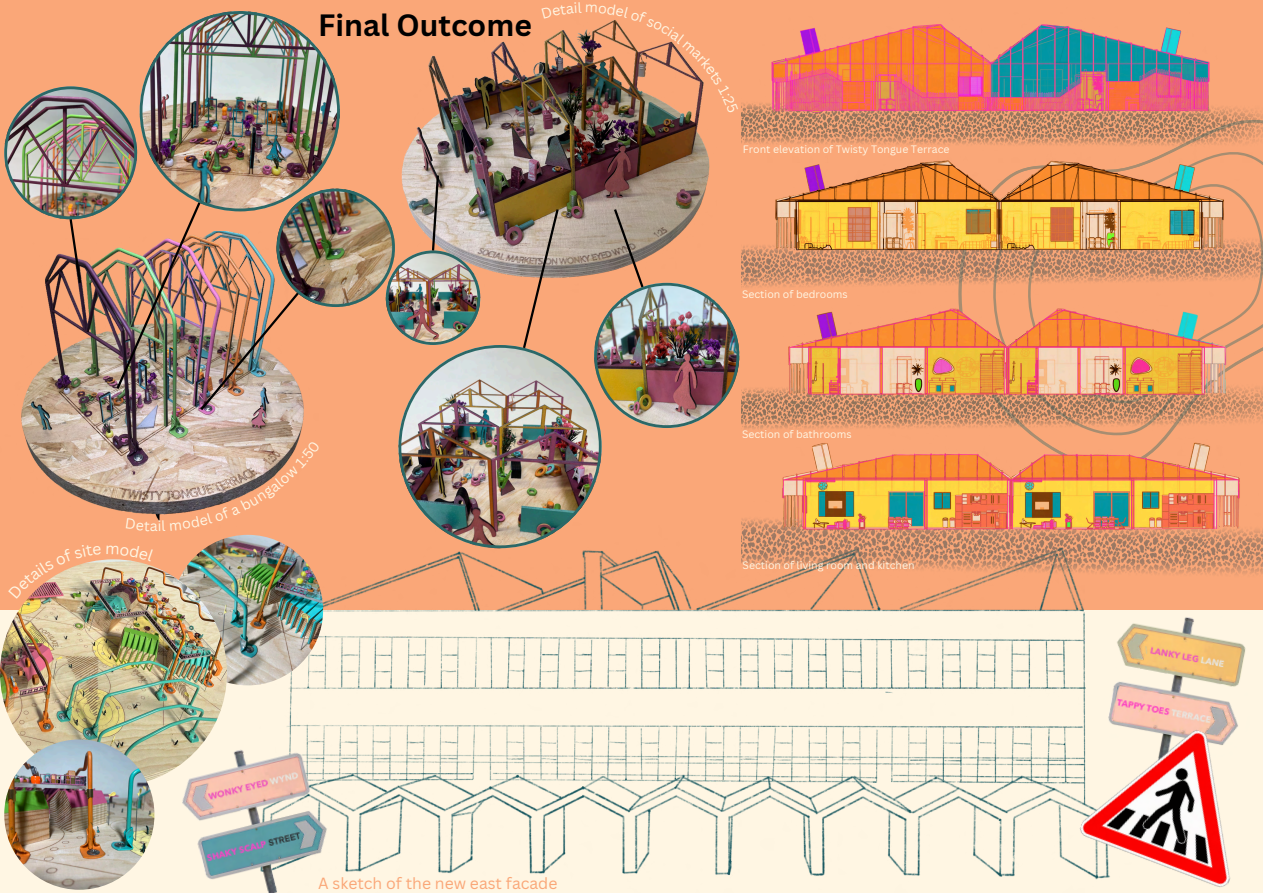
<style>
.page{position:relative;width:1263px;height:893px;background:#fff}
.page>*{position:absolute;margin:0;border:0;box-sizing:border-box;transform-origin:0 0}
.t1{font:700 30px "Canva Sans";color:#000}
.t2{font:15.75px "Canva Sans";color:#faa778}
.t3{font:10.5px "Canva Sans";color:#fff6e3}
</style>
<div class="page">
<img style="left:240px;top:340px;width:832px;height:553px">
<img style="left:1037px;top:577px;width:226px;height:208px">
<img style="left:159px;top:706px;width:230px;height:187px">
<img style="left:741px;top:0;width:522px;height:139px">
<img style="left:741px;top:307px;width:522px;height:117px">
<img style="left:741px;top:424px;width:522px;height:153px">
<img style="left:741px;top:139px;width:522px;height:168px">
<img style="left:1072px;top:703px;width:191px;height:190px">
<img style="left:173px;top:535px;width:150px;height:150px;border-radius:50%">
<img style="left:0;top:559px;width:227px;height:227px;border-radius:50%">
<img style="left:4px;top:739px;width:150px;height:150px;border-radius:50%">
<img style="left:4px;top:2px;width:735px;height:596px">
<p class="t1" style="left:318px;top:4px;width:215px">Final Outcome</p>
<h2 class="t2" style="left:318px;top:872px;width:241px">A sketch of the new east facade</h2>
<p class="t3" style="left:743px;top:141px;width:208px">Front elevation of Twisty Tongue Terrace</p>
<p class="t3" style="left:742px;top:287px;width:107px">Section of bedrooms</p>
<p class="t3" style="left:742px;top:426px;width:111px">Section of bathrooms</p>
<p class="t3" style="left:743px;top:558px;width:173px">Section of living room and kitchen</p>
</div>
